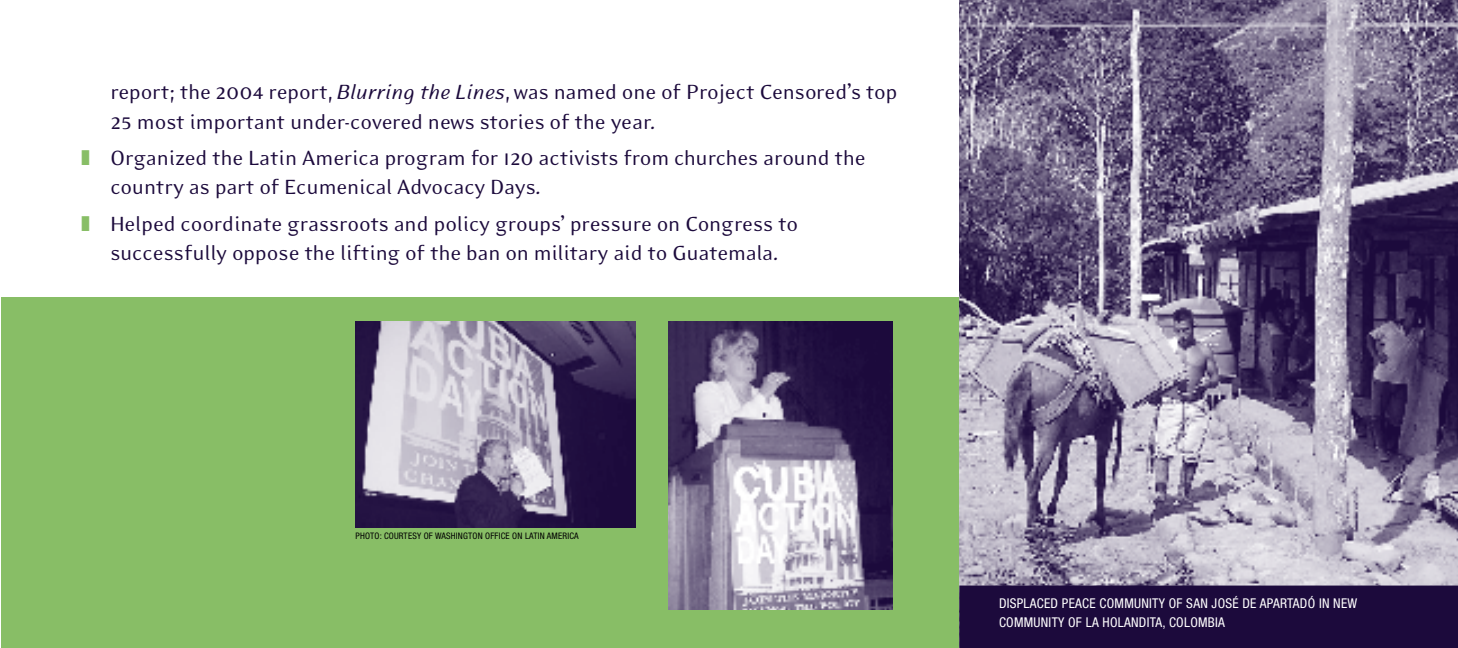
<style>
.page{position:relative;width:1458px;height:648px;background:#fff}
.page>*{position:absolute;margin:0;border:0;box-sizing:border-box;transform-origin:0 0}
.Bullet_text{font:23.62px/29.2px "Eidetic Modern";letter-spacing:-.01em;color:#1c0a3c}
.photo_captions{font:condensed 13.5px/19.1px "Helvetica Neue";letter-spacing:.02em;color:#fff}
.photo_captions-2{font:condensed 9px "Helvetica Neue";letter-spacing:.02em;color:#000}
.s1{font-style:italic}
.s2{color:#88be66}
</style>
<div class="page">
<div style="left:1px;top:297px;width:969px;height:351px;background:#88be66"></div>
<img style="left:959px;top:0;width:499px;height:586px">
<img style="left:356px;top:321px;width:280px;height:206px">
<div style="left:959px;top:586px;width:499px;height:62px;background:#1c0a3c"></div>
<img style="left:669px;top:321px;width:224px;height:288px">
<p class="Bullet_text" style="left:110px;top:78px;width:789px">report; the 2004 report, <span class="s1">Blurring the Lines</span>, was named one of Project Censored’s top<br>25 most important under-covered news stories of the year.</p>
<p class="Bullet_text" style="left:110px;top:143px;width:757px;text-indent:-29px"><span class="s2">❚</span> Organized the Latin America program for 120 activists from churches around the country as part of Ecumenical Advocacy Days.</p>
<p class="Bullet_text" style="left:81px;top:209px;width:719px;text-align:center"><span class="s2">❚</span> Helped coordinate grassroots and policy groups’ pressure on Congress to successfully oppose the lifting of the ban on military aid to Guatemala.</p>
<p class="photo_captions-2" style="left:356px;top:530px;width:225px">PHOTO: COURTESY OF WASHINGTON OFFICE ON LATIN AMERICA</p>
<p class="photo_captions" style="left:999px;top:593px;width:360px">DISPLACED PEACE COMMUNITY OF SAN JOSÉ DE APARTADÓ IN NEW<br>COMMUNITY OF LA HOLANDITA, COLOMBIA</p>
</div>
